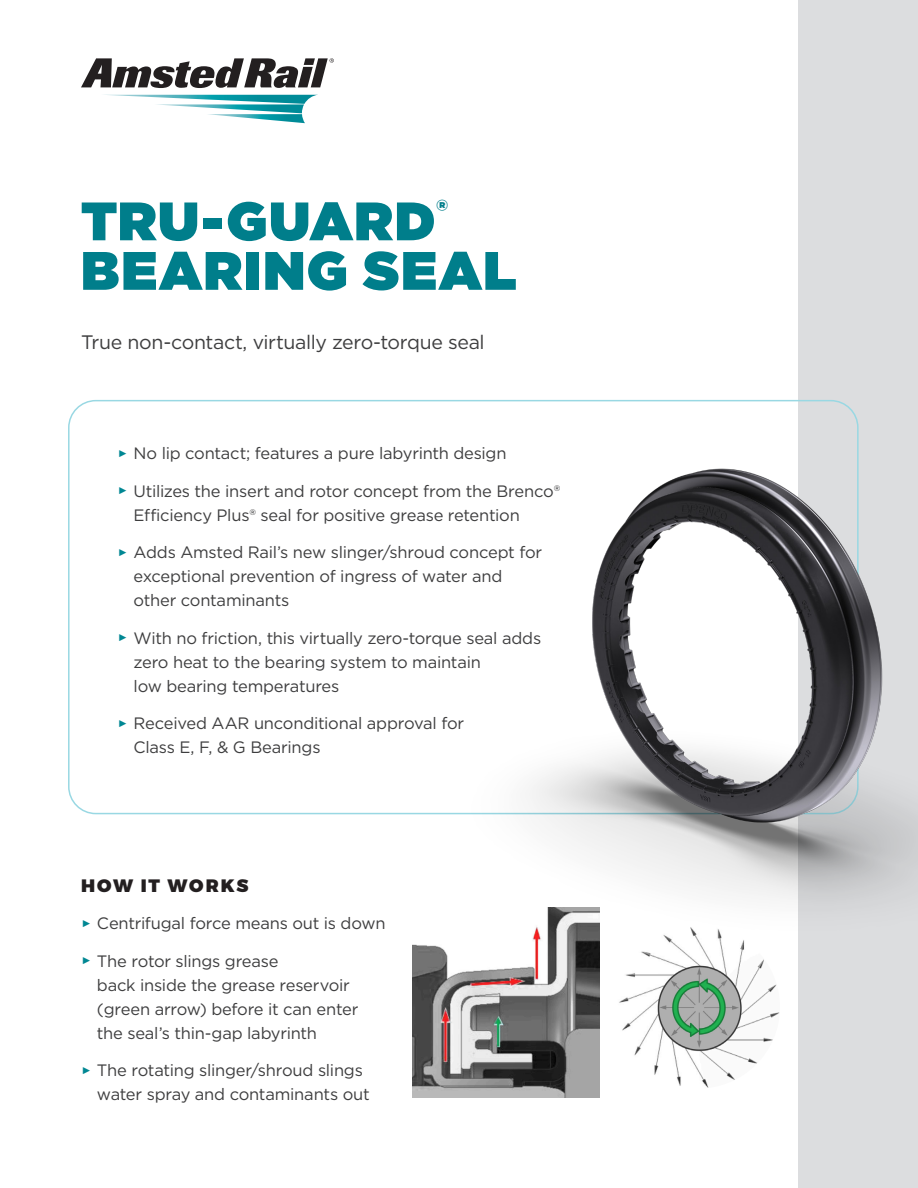
<style>
.page{position:relative;width:918px;height:1188px;background:#fff}
.page>*{position:absolute;margin:0;border:0;box-sizing:border-box;transform-origin:0 0}
.t1{font:900 54px/49.5px "Gotham";letter-spacing:.035em;color:#007e8b}
.intro_paragraph{font:19.5px "Gotham";letter-spacing:-.02em;color:#3e3e3f}
.list_header{font:900 18px "Montserrat";letter-spacing:.095em;color:#231f20}
.bullets{font:16.5px/24px "Gotham";letter-spacing:-.015em;color:#3e3e3f}
.s1{font-family:"Montserrat";font-weight:700;color:#008793}
</style>
<div class="page">
<div style="left:798px;top:0;width:120px;height:1188px;background:#dcdddf"></div>
<svg style="left:110px;top:95px;width:206px;height:28px"></svg>
<svg style="left:81px;top:58px;width:253px;height:30px"></svg>
<img style="left:149px;top:399px;width:769px;height:623px">
<img style="left:617px;top:926px;width:163px;height:162px;border-radius:81px">
<img style="left:413px;top:907px;width:186px;height:190px">
<p class="t1" style="left:81px;top:196px;width:437px">TRU-GUARD<sup>®<br></sup>BEARING SEAL</p>
<p class="intro_paragraph" style="left:81px;top:330px;width:405px">True non-contact, virtually zero-torque seal</p>
<p class="bullets" style="left:118px;top:441px;width:390px"><span class="s1">▶</span> No lip contact; features a pure labyrinth design</p>
<p class="bullets" style="left:134px;top:478px;width:428px;text-indent:-16px"><span class="s1">▶</span> Utilizes the insert and rotor concept from the Brenco®<br>Efficiency Plus® seal for positive grease retention</p>
<p class="bullets" style="left:134px;top:540px;width:410px;text-indent:-16px"><span class="s1">▶</span> Adds Amsted Rail’s new slinger/shroud concept for exceptional prevention of ingress of water and other contaminants</p>
<p class="bullets" style="left:134px;top:625px;width:409px;text-indent:-16px"><span class="s1">▶</span> With no friction, this virtually zero-torque seal adds zero heat to the bearing system to maintain<br>low bearing temperatures</p>
<p class="bullets" style="left:134px;top:711px;width:332px;text-indent:-16px"><span class="s1">▶</span> Received AAR unconditional approval for<br>Class E, F, &amp; G Bearings</p>
<p class="list_header" style="left:81px;top:874px;width:169px">HOW IT WORKS</p>
<p class="bullets" style="left:81px;top:911px;width:306px"><span class="s1">▶</span> Centrifugal force means out is down</p>
<p class="bullets" style="left:97px;top:949px;width:263px;text-indent:-16px"><span class="s1">▶</span> The rotor slings grease<br>back inside the grease reservoir (green arrow) before it can enter the seal’s thin-gap labyrinth</p>
<p class="bullets" style="left:97px;top:1058px;width:274px;text-indent:-16px"><span class="s1">▶</span> The rotating slinger/shroud slings water spray and contaminants out</p>
</div>
